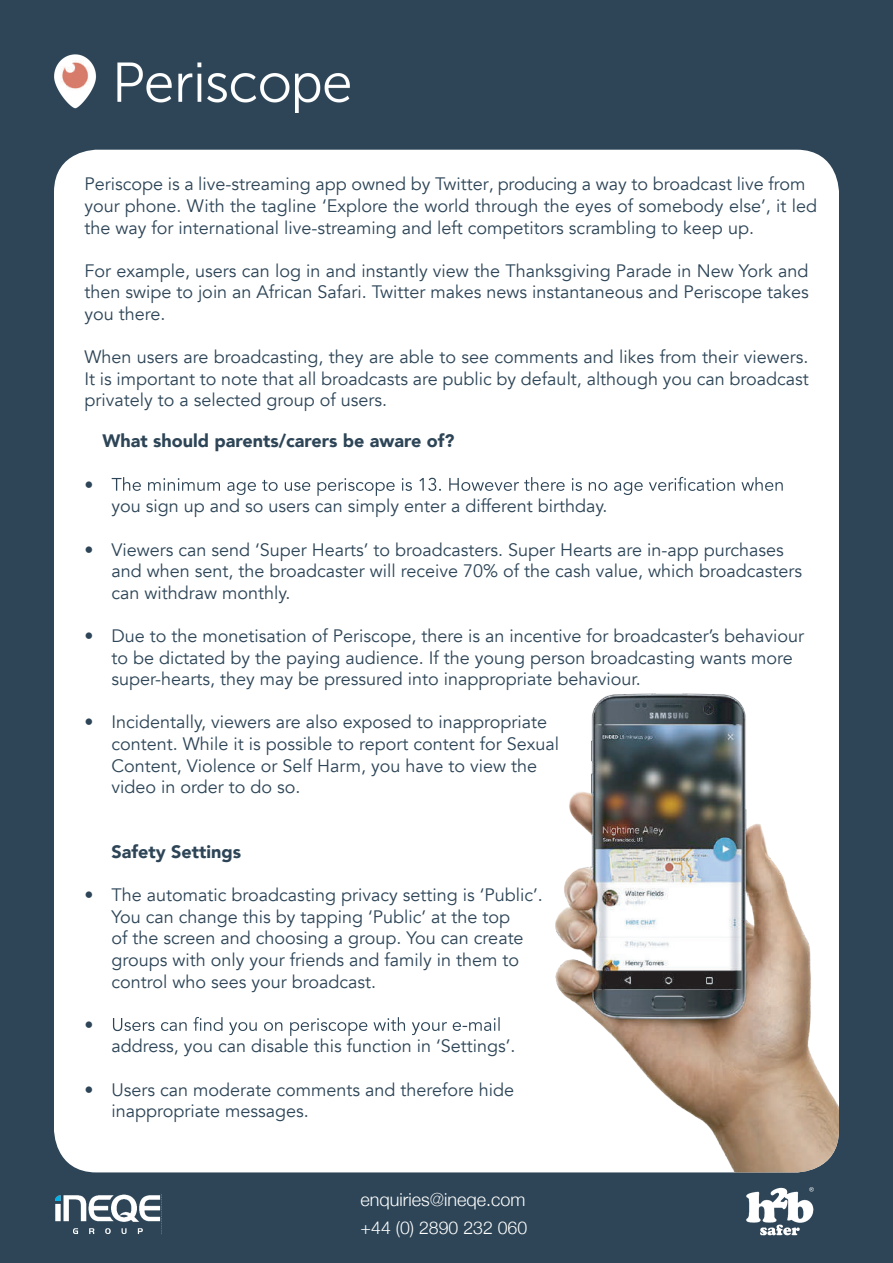
<style>
.page{position:relative;width:893px;height:1263px;background:#2d4557}
.page>*{position:absolute;margin:0;border:0;box-sizing:border-box;transform-origin:0 0}
.t1{font:18px/21.6px "Avenir";color:#2d4557}
.t2{font:900 18px "Avenir";color:#2d4557}
.t3{font:18px "font 000000001 fd 6 a 101";color:#fff}
.t4{font:17.7px "font 000000001 fd 6 a 101";color:#fff}
</style>
<div class="page">
<div style="left:54px;top:150px;width:785px;height:1022px;background:#fff;border-radius:43px"></div>
<img style="left:54px;top:54px;width:296px;height:58px">
<img style="left:555px;top:693px;width:284px;height:479px">
<svg style="left:112px;top:477px;width:671px;height:19px"></svg>
<svg style="left:113px;top:1017px;width:387px;height:19px"></svg>
<img style="left:746px;top:1187px;width:68px;height:49px">
<img style="left:55px;top:1194px;width:107px;height:40px">
<p class="t1" style="left:84px;top:174px;width:734px">Periscope is a live-streaming app owned by Twitter, producing a way to broadcast live from your phone. With the tagline ‘Explore the world through the eyes of somebody else’, it led the way for international live-streaming and left competitors scrambling to keep up.</p>
<p class="t1" style="left:84px;top:260px;width:726px;text-align:justify">For example, users can log in and instantly view the Thanksgiving Parade in New York and then swipe to join an African Safari. Twitter makes news instantaneous and Periscope takes you there.</p>
<p class="t1" style="left:84px;top:347px;width:726px;text-align:justify">When users are broadcasting, they are able to see comments and likes from their viewers.<br>It is important to note that all broadcasts are public by default, although you can broadcast privately to a selected group of users.</p>
<p class="t2" style="left:102px;top:429px;width:353px">What should parents/carers be aware of?</p>
<p class="t1" style="left:84px;top:474px;width:10px">•</p>
<p class="t1" style="left:111px;top:496px;width:498px">you sign up and so users can simply enter a different birthday.</p>
<p class="t1" style="left:111px;top:539px;width:692px;text-indent:-27px">• Viewers can send ‘Super Hearts’ to broadcasters. Super Hearts are in-app purchases and when sent, the broadcaster will receive 70% of the cash value, which broadcasters can withdraw monthly.</p>
<p class="t1" style="left:111px;top:625px;width:694px;text-indent:-27px">• Due to the monetisation of Periscope, there is an incentive for broadcaster’s behaviour to be dictated by the paying audience. If the young person broadcasting wants more super-hearts, they may be pressured into inappropriate behaviour.</p>
<p class="t1" style="left:111px;top:712px;width:449px;text-indent:-27px">• Incidentally, viewers are also exposed to inappropriate content. While it is possible to report content for Sexual Content, Violence or Self Harm, you have to view the video in order to do so.</p>
<p class="t2" style="left:111px;top:840px;width:131px">Safety Settings</p>
<p class="t1" style="left:111px;top:885px;width:433px;text-indent:-27px">• The automatic broadcasting privacy setting is ‘Public’.<br>You can change this by tapping ‘Public’ at the top<br>of the screen and choosing a group. You can create groups with only your friends and family in them to control who sees your broadcast.</p>
<p class="t1" style="left:84px;top:1014px;width:10px">•</p>
<p class="t1" style="left:111px;top:1036px;width:406px">address, you can disable this function in ‘Settings’.</p>
<p class="t1" style="left:111px;top:1079px;width:404px;text-indent:-27px">• Users can moderate comments and therefore hide inappropriate messages.</p>
<p class="t3" style="left:361px;top:1188px;width:167px">enquiries@ineqe.com</p>
<p class="t4" style="left:361px;top:1217px;width:168px">+44 (0) 2890 232 060</p>
</div>
